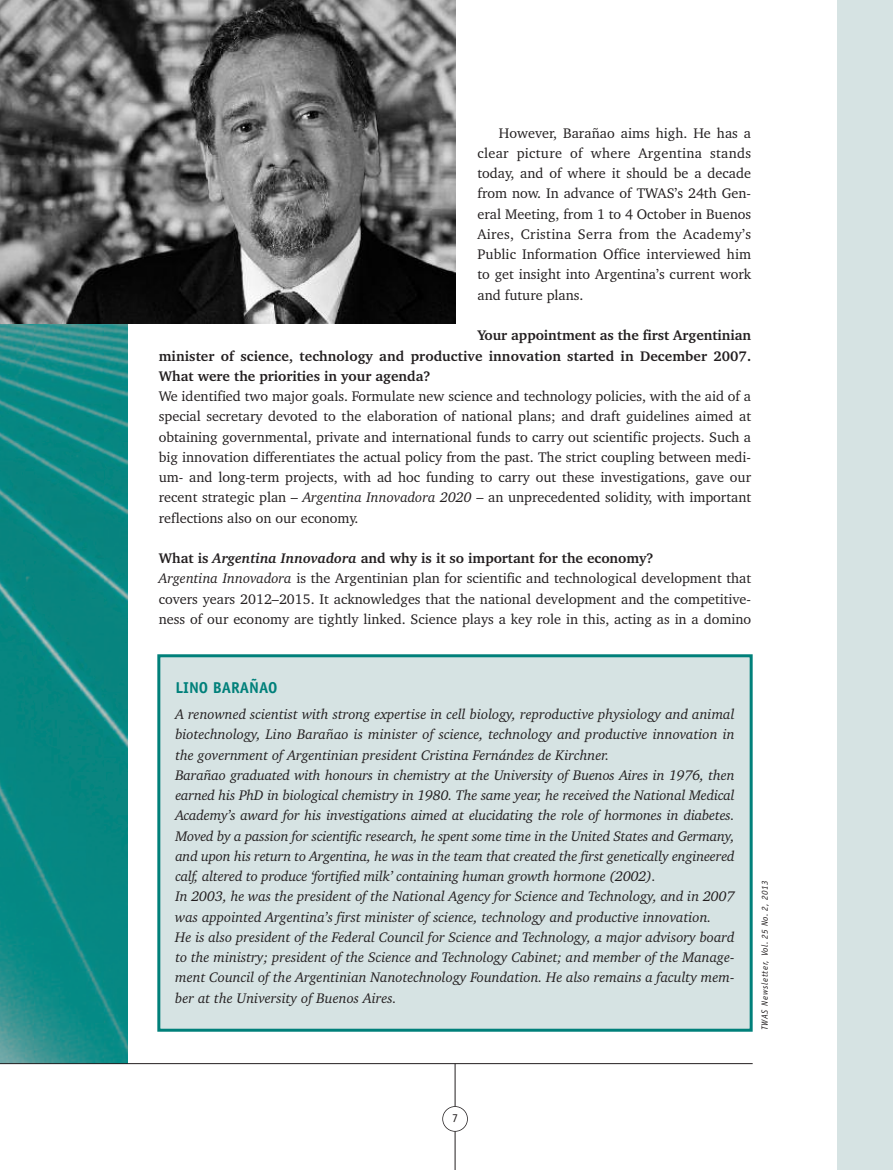
<style>
.page{position:relative;width:893px;height:1170px;background:#fff}
.page>*{position:absolute;margin:0;border:0;box-sizing:border-box;transform-origin:0 0}
.t1{font:700 15.75px "Officina Sans";color:#00807a}
.t2{font:italic 14.25px/20.2px "Charter BT";color:#231f20}
.t3{font:14.25px/20.2px "Charter BT";color:#231f20;text-align:justify}
.t4{font:700 14.25px/20.2px "Charter BT";color:#231f20;text-align:justify}
.t5{font:12px "Officina Sans";color:#231f20}
.t6{font:italic 9px "Officina Sans";letter-spacing:.05em;color:#231f20}
.s1{font-style:italic}
.s2{font-weight:700}
.s3{font-weight:700;font-style:italic}
</style>
<div class="page">
<div style="left:838px;top:0;width:55px;height:1169px;background:#d6e3e3"></div>
<hr style="left:455px;top:1063px;width:1px;height:106px;background:#231f20">
<div style="left:443px;top:1106px;width:24px;height:25px;background:#fff;border-radius:50%"></div>
<div style="left:442px;top:1106px;width:26px;height:25px;border:2px solid #231f20;border-radius:50%"></div>
<img style="left:0;top:323px;width:128px;height:740px">
<img style="left:0;top:0;width:455px;height:323px">
<div style="left:160px;top:657px;width:590px;height:371px;background:#d6e3e3"></div>
<div style="left:157px;top:654px;width:596px;height:377px;border:3px solid #00807a"></div>
<hr style="left:0;top:1063px;width:753px;height:1px;background:#231f20">
<p class="t3" style="left:477px;top:124px;width:275px;text-indent:21px">However, Barañao aims high. He has a clear picture of where Argentina stands today, and of where it should be a decade from now. In advance of TWAS’s 24th Gen&shy;eral Meeting, from 1 to 4 October in Buenos Aires, Cristina Serra from the Academy’s Public Information Office interviewed him to get insight into Argentina’s current work and future plans.</p>
<p class="t4" style="left:159px;top:326px;width:594px;text-indent:319px">Your appointment as the first Argentinian minister of science, technology and productive innovation started in December 2007.<br>What were the priorities in your agenda?</p>
<p class="t3" style="left:159px;top:387px;width:594px">We identified two major goals. Formulate new science and technology policies, with the aid of a special secretary devoted to the elaboration of national plans; and draft guidelines aimed at obtaining governmental, private and international funds to carry out scientific projects. Such a big innovation differentiates the actual policy from the past. The strict coupling between medi&shy;um- and long-term projects, with ad hoc funding to carry out these investigations, gave our recent strategic plan – <span class="s1">Argentina Innovadora 2020</span> – an unprecedented solidity, with important reflections also on our economy.</p>
<p class="t3" style="left:159px;top:549px;width:594px;text-align:left"><span class="s2">What is</span> <span class="s3">Argentina Innovadora</span> <span class="s2">and why is it so important for the economy?<br></span><span class="s1">Argentina Innovadora</span> is the Argentinian plan for scientific and technological development that covers years 2012–2015. It acknowledges that the national development and the competitive&shy;ness of our economy are tightly linked. Science plays a key role in this, acting as in a domino</p>
<p class="t1" style="left:175px;top:681px;width:104px">LINO BARAÑAO</p>
<p class="t2" style="left:175px;top:705px;width:561px">A renowned scientist with strong expertise in cell biology, reproductive physiology and animal biotechnology, Lino Barañao is minister of science, technology and productive innovation in the government of Argentinian president Cristina Fernández de Kirchner.<br>Barañao graduated with honours in chemistry at the University of Buenos Aires in 1976, then earned his PhD in biological chemistry in 1980. The same year, he received the National Medical Academy’s award for his investigations aimed at elucidating the role of hormones in diabetes.<br>Moved by a passion for scientific research, he spent some time in the United States and Germany, and upon his return to Argentina, he was in the team that created the first genetically engineered calf, altered to produce ‘fortified milk’ containing human growth hormone (2002).<br>In 2003, he was the president of the National Agency for Science and Technology, and in 2007 was appointed Argentina’s first minister of science, technology and productive innovation.<br>He is also president of the Federal Council for Science and Technology, a major advisory board to the ministry; president of the Science and Technology Cabinet; and member of the Manage&shy;ment Council of the Argentinian Nanotechnology Foundation. He also remains a faculty mem&shy;ber at the University of Buenos Aires.</p>
<p class="t6" style="left:761px;top:1030px;width:151px;rotate:-90deg">TWAS Newsletter, Vol. 25 No. 2, 2013</p>
<p class="t5" style="left:452px;top:1113px;width:7px">7</p>
</div>
